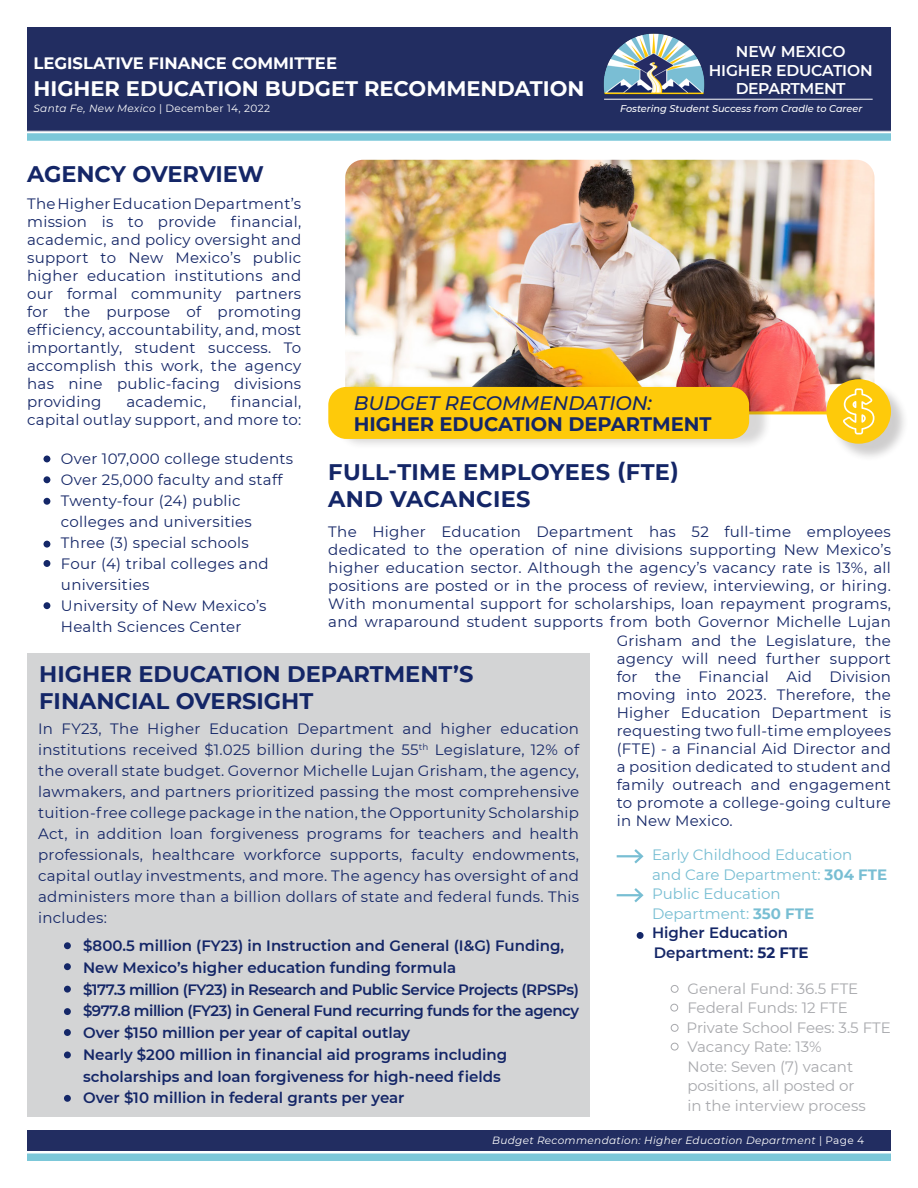
<style>
.page{position:relative;width:918px;height:1188px;background:#fff}
.page>*{position:absolute;margin:0;border:0;box-sizing:border-box;transform-origin:0 0}
.t1{font:700 22.5px "Montserrat";color:#142667}
.t2{font:700 21px "Montserrat";color:#fff}
.t3{font:700 19.5px "Montserrat";color:#142667}
.t4{font:italic 500 19.5px "Montserrat";color:#142667}
.t5{font:700 16.5px "Montserrat";color:#fff}
.t6{font:600 15.6px "Montserrat";letter-spacing:-.01em;color:#fff}
.t7{font:15px/18px "Montserrat";letter-spacing:.02em;color:#142667;text-align:justify}
.t8{font:600 15px/21.8px "Montserrat";color:#142667}
.t9{font:15px "Montserrat";color:#a8a9ad}
.t10{font:600 15px "Montserrat";letter-spacing:-.03em;color:#142667}
.t11{font:15px "Montserrat";color:#78bed3}
.t12{font:italic 10.5px "Montserrat";letter-spacing:.03em;color:#fff}
.t13{font:italic 500 9.75px "Montserrat";color:#fff}
.s1{font-style:normal}
.s2{font-weight:700}
</style>
<div class="page">
<hr style="left:617px;top:855px;width:25px;height:2px;background:#78bed3">
<svg style="left:632px;top:849px;width:12px;height:15px"></svg>
<hr style="left:617px;top:894px;width:25px;height:2px;background:#78bed3">
<svg style="left:632px;top:888px;width:12px;height:15px"></svg>
<div style="left:27px;top:1130px;width:864px;height:20px;background:#222d61"></div>
<img style="left:345px;top:160px;width:529px;height:251px">
<div style="left:27px;top:27px;width:864px;height:105px;background:#222d61"></div>
<hr style="left:604px;top:99px;width:269px;height:1px;background:#fff">
<div style="left:27px;top:133px;width:864px;height:8px;background:#7cc8d9"></div>
<hr style="left:27px;top:131px;width:864px;height:1px;background:#fff">
<hr style="left:415px;top:411px;width:454px;height:3px;background:#feca0a">
<div style="left:335px;top:382px;width:437px;height:69px;background:#231f20;opacity:.18"></div>
<div style="left:328px;top:387px;width:421px;height:52px;background:#feca0a;border-radius:18px"></div>
<div style="left:829px;top:381px;width:81px;height:81px;background:#231f20;opacity:.22"></div>
<div style="left:826px;top:379px;width:65px;height:65px;background:#feca0a;border-radius:50%"></div>
<div style="left:27px;top:1154px;width:864px;height:7px;background:#7cc8d9"></div>
<svg style="left:843px;top:388px;width:32px;height:46px"></svg>
<div style="left:27px;top:653px;width:563px;height:464px;background:#d3d4d5"></div>
<svg style="left:44px;top:456px;width:6px;height:6px"></svg>
<div style="left:44px;top:476px;width:6px;height:7px;background:#142768;border-radius:50%"></div>
<div style="left:44px;top:498px;width:6px;height:7px;background:#142768;border-radius:50%"></div>
<div style="left:44px;top:560px;width:6px;height:7px;background:#142768;border-radius:50%"></div>
<div style="left:44px;top:541px;width:6px;height:7px;background:#142768;border-radius:50%"></div>
<div style="left:44px;top:602px;width:6px;height:7px;background:#142768;border-radius:50%"></div>
<div style="left:637px;top:932px;width:7px;height:7px;background:#142768;border-radius:50%"></div>
<div style="left:671px;top:985px;width:7px;height:8px;border:1px solid #a8a9ad;border-radius:50%"></div>
<div style="left:670px;top:1004px;width:8px;height:7px;border:1px solid #a8a9ad;border-radius:50%"></div>
<div style="left:671px;top:1024px;width:7px;height:8px;border:1px solid #a8a9ad;border-radius:50%"></div>
<div style="left:671px;top:1043px;width:7px;height:7px;border:1px solid #a8a9ad;border-radius:50%"></div>
<div style="left:64px;top:942px;width:7px;height:7px;background:#142768;border-radius:50%"></div>
<div style="left:64px;top:963px;width:7px;height:7px;background:#142768;border-radius:50%"></div>
<div style="left:64px;top:986px;width:7px;height:7px;background:#142768;border-radius:50%"></div>
<div style="left:64px;top:1008px;width:7px;height:7px;background:#142768;border-radius:50%"></div>
<div style="left:64px;top:1029px;width:7px;height:7px;background:#142768;border-radius:50%"></div>
<div style="left:64px;top:1052px;width:7px;height:6px;background:#142768;border-radius:50%"></div>
<div style="left:64px;top:1095px;width:7px;height:7px;background:#142768;border-radius:50%"></div>
<img style="left:603px;top:33px;width:102px;height:62px">
<p class="t5" style="left:33px;top:51px;width:305px">LEGISLATIVE FINANCE COMMITTEE</p>
<p class="t2" style="left:33px;top:74px;width:553px">HIGHER EDUCATION BUDGET RECOMMENDATION</p>
<p class="t12" style="left:33px;top:101px;width:238px">Santa Fe, New Mexico <span class="s1">| December 14, 2022</span></p>
<p class="t1" style="left:27px;top:157px;width:238px">AGENCY OVERVIEW</p>
<p class="t6" style="left:736px;top:41px;width:111px">NEW MEXICO</p>
<p class="t6" style="left:709px;top:59px;width:165px">HIGHER EDUCATION</p>
<p class="t13" style="left:620px;top:102px;width:244px">Fostering Student Success from Cradle to Career</p>
<p class="t6" style="left:736px;top:78px;width:111px">DEPARTMENT</p>
<p class="t7" style="left:27px;top:194px;width:276px">The Higher Education Department’s mission is to provide financial, academic, and policy oversight and support to New Mexico’s public higher education institutions and our formal community partners for the purpose of promoting efficiency, accountability, and, most importantly, student success. To accomplish this work, the agency has nine public-facing divisions providing</p>
<p class="t7" style="left:27px;top:392px;width:276px;text-align:right">financial,<br>capital outlay support, and more to:</p>
<p class="t7" style="left:61px;top:449px;width:234px">Over 107,000 college students</p>
<p class="t7" style="left:61px;top:470px;width:223px">Over 25,000 faculty and staff</p>
<p class="t7" style="left:61px;top:491px;width:181px">Twenty-four (24) public</p>
<p class="t7" style="left:61px;top:512px;width:192px">colleges and universities</p>
<p class="t7" style="left:61px;top:533px;width:189px">Three (3) special schools</p>
<p class="t7" style="left:61px;top:554px;width:209px">Four (4) tribal colleges and</p>
<p class="t7" style="left:61px;top:575px;width:90px">universities</p>
<p class="t7" style="left:61px;top:596px;width:207px">University of New Mexico’s</p>
<p class="t7" style="left:61px;top:617px;width:182px">Health Sciences Center</p>
<p class="t7" style="left:126px;top:392px;width:81px">academic,</p>
<p class="t4" style="left:354px;top:389px;width:300px">BUDGET RECOMMENDATION:</p>
<p class="t3" style="left:354px;top:410px;width:359px">HIGHER EDUCATION DEPARTMENT</p>
<p class="t1" style="left:328px;top:456px;width:352px">FULL-TIME EMPLOYEES (FTE)</p>
<p class="t1" style="left:328px;top:483px;width:204px">AND VACANCIES</p>
<p class="t7" style="left:328px;top:522px;width:564px">The Higher Education Department has 52 full-time employees dedicated to the operation of nine divisions supporting New Mexico’s higher education sector. Although the agency’s vacancy rate is 13%, all positions are posted or in the process of review, interviewing, or hiring.<br>With monumental support for scholarships, loan repayment programs, and wraparound student supports from both Governor Michelle Lujan</p>
<p class="t1" style="left:39px;top:658px;width:436px">HIGHER EDUCATION DEPARTMENT’S</p>
<p class="t1" style="left:39px;top:685px;width:276px">FINANCIAL OVERSIGHT</p>
<p class="t7" style="left:38px;top:718px;width:543px;line-height:21px">In FY23, The Higher Education Department and higher education institutions received $1.025 billion during the 55<sup>th</sup> Legislature, 12% of the overall state budget. Governor Michelle Lujan Grisham, the agency, lawmakers, and partners prioritized passing the most comprehensive tuition-free college package in the nation, the Opportunity Scholarship Act, in addition loan forgiveness programs for teachers and health professionals, healthcare workforce supports, faculty endowments, capital outlay investments, and more. The agency has oversight of and administers more than a billion dollars of state and federal funds. This includes:</p>
<p class="t8" style="left:83px;top:934px;width:483px">$800.5 million (FY23) in Instruction and General (I&amp;G) Funding,<br>New Mexico’s higher education funding formula</p>
<p class="t10" style="left:83px;top:979px;width:497px">$177.3 million (FY23) in Research and Public Service Projects (RPSPs)</p>
<p class="t10" style="left:83px;top:1001px;width:497px">$977.8 million (FY23) in General Fund recurring funds for the agency</p>
<p class="t8" style="left:83px;top:1021px;width:329px">Over $150 million per year of capital outlay</p>
<p class="t8" style="left:83px;top:1043px;width:426px">Nearly $200 million in financial aid programs including scholarships and loan forgiveness for high-need fields</p>
<p class="t8" style="left:83px;top:1087px;width:323px">Over $10 million in federal grants per year</p>
<p class="t7" style="left:617px;top:631px;width:276px">Grisham and the Legislature, the agency will need further support for the Financial Aid Division moving into 2023. Therefore, the Higher Education Department is requesting two full-time employees (FTE) - a Financial Aid Director and a position dedicated to student and family outreach and engagement to promote a college-going culture in New Mexico.</p>
<p class="t11" style="left:652px;top:844px;width:202px">Early Childhood Education</p>
<p class="t11" style="left:652px;top:864px;width:237px">and Care Department: <span class="s2">304 FTE</span></p>
<p class="t11" style="left:652px;top:883px;width:130px">Public Education</p>
<p class="t11" style="left:652px;top:903px;width:164px">Department: <span class="s2">350 FTE</span></p>
<p class="t8" style="left:652px;top:921px;width:137px">Higher Education</p>
<p class="t8" style="left:654px;top:941px;width:156px">Department: <span class="s2">52 FTE</span></p>
<p class="t9" style="left:687px;top:978px;width:172px">General Fund: 36.5 FTE</p>
<p class="t9" style="left:687px;top:997px;width:162px">Federal Funds: 12 FTE</p>
<p class="t9" style="left:687px;top:1017px;width:206px">Private School Fees: 3.5 FTE</p>
<p class="t9" style="left:687px;top:1036px;width:136px">Vacancy Rate: 13%</p>
<p class="t9" style="left:688px;top:1056px;width:167px">Note: Seven (7) vacant</p>
<p class="t9" style="left:687px;top:1075px;width:169px">positions, all posted or</p>
<p class="t9" style="left:687px;top:1095px;width:180px">in the interview process</p>
<p class="t12" style="left:492px;top:1133px;width:373px">Budget Recommendation: Higher Education Department <span class="s1">| Page 4</span></p>
</div>
